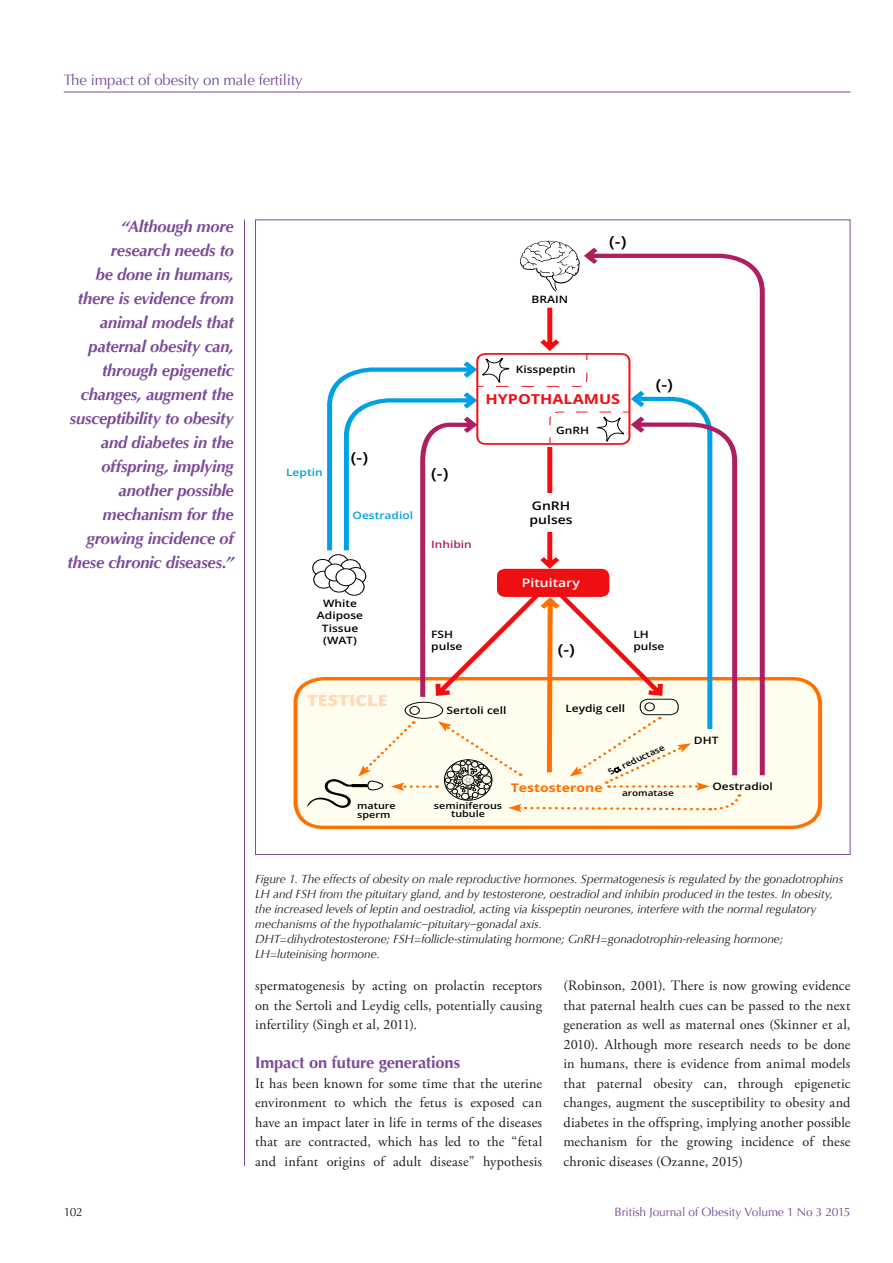
<style>
.page{position:relative;width:893px;height:1263px;background:#fff}
.page>*{position:absolute;margin:0;border:0;box-sizing:border-box;transform-origin:0 0}
.t1{font:italic 700 16.5px/24px "Optima";letter-spacing:-.015em;color:#7c4b98;text-align:right}
.t2{font:700 16.5px "Optima";letter-spacing:-.01em;color:#7c4b98}
.t3{font:800 15.45px "Open Sans";color:#ffd9b8;scale:1.17 1}
.t4{font:600 15.3px "Open Sans";color:#000;scale:1.17 1}
.t5{font:15px "Optima";letter-spacing:-.01em;color:#7c4b98}
.t6{font:14.25px/19.5px "Adobe Garamond Pro";letter-spacing:.01em;color:#1d1d1b;text-align:justify}
.t7{font:700 13.8px "Open Sans";color:#ef0f13;scale:1.17 1}
.t8{font:italic 12px/15px "Optima";letter-spacing:-.01em;color:#1d1d1b}
.t9{font:12px "Optima";letter-spacing:-.01em;color:#7c4b98}
.t10{font:700 12px "Open Sans";color:#ff7000;scale:1.17 1}
.t11{font:600 12px/14.2px "Open Sans";color:#000;scale:1.17 1}
.t12{font:600 12px "Open Sans";color:#fff;scale:1.17 1}
.t13{font:12px "Optima";color:#1d1d1b}
.t14{font:600 10.2px/12.3px "Open Sans";color:#000;scale:1.17 1}
.t15{font:600 10.2px "Open Sans";color:#00a0e7;scale:1.17 1}
.t16{font:600 10.2px "Open Sans";color:#ae1e61;scale:1.17 1}
.t17{font:600 9.15px/9.1px "Open Sans";color:#000;scale:1.17 1}
.t18{font:600 8.85px "Open Sans";color:#000;scale:1.1 1}
.t19{font:600 8.55px "Open Sans";color:#000;scale:1.17 1}
</style>
<div class="page">
<hr style="left:64px;top:92px;width:786px;height:1px;background:#7c4b98">
<hr style="left:244px;top:219px;width:1px;height:947px;background:#7c4b98">
<svg style="left:293px;top:677px;width:530px;height:153px"></svg>
<svg style="left:584px;top:247px;width:183px;height:532px"></svg>
<svg style="left:520px;top:241px;width:60px;height:51px"></svg>
<svg style="left:307px;top:303px;width:434px;height:509px"></svg>
<p class="t5" style="left:64px;top:71px;width:240px">The impact of obesity on male fertility</p>
<p class="t1" style="left:67px;top:214px;width:168px">“Although more research needs to<br>be done in humans, there is evidence from animal models that paternal obesity can, through epigenetic changes, augment the susceptibility to obesity and diabetes in the offspring, implying another possible mechanism for the growing incidence of these chronic diseases.”</p>
<p class="t14" style="left:532px;top:293px;width:33px">BRAIN</p>
<p class="t4" style="left:609px;top:231px;width:16px">(-)</p>
<p class="t15" style="left:286px;top:465px;width:33px">Leptin</p>
<p class="t4" style="left:351px;top:447px;width:16px">(-)</p>
<p class="t15" style="left:353px;top:509px;width:53px">Oestradiol</p>
<p class="t14" style="left:317px;top:597px;width:41px;text-align:center">White<br>Adipose<br>Tissue (WAT)</p>
<p class="t3" style="left:307px;top:688px;width:70px">TESTICLE</p>
<p class="t17" style="left:357px;top:800px;width:34px">mature sperm</p>
<p class="t4" style="left:431px;top:463px;width:16px">(-)</p>
<p class="t16" style="left:431px;top:537px;width:36px">Inhibin</p>
<p class="t14" style="left:516px;top:363px;width:53px">Kisspeptin</p>
<p class="t7" style="left:485px;top:389px;width:117px">HYPOTHALAMUS</p>
<p class="t14" style="left:556px;top:424px;width:30px">GnRH</p>
<p class="t11" style="left:529px;top:498px;width:38px">GnRH pulses</p>
<p class="t12" style="left:522px;top:575px;width:51px">Pituitary</p>
<p class="t4" style="left:656px;top:374px;width:16px">(-)</p>
<p class="t14" style="left:431px;top:628px;width:28px">FSH pulse</p>
<p class="t14" style="left:633px;top:627px;width:28px">LH pulse</p>
<p class="t4" style="left:558px;top:638px;width:16px">(-)</p>
<p class="t14" style="left:446px;top:704px;width:53px">Sertoli cell</p>
<p class="t14" style="left:565px;top:701px;width:53px">Leydig cell</p>
<p class="t18" style="left:606px;top:767px;width:57px;rotate:-25deg">5 reductase</p>
<p class="t17" style="left:434px;top:801px;width:60px;line-height:8.6px;text-align:center">seminiferous tubule</p>
<p class="t10" style="left:511px;top:779px;width:80px">Testosterone</p>
<p class="t19" style="left:622px;top:787px;width:46px">aromatase</p>
<p class="t14" style="left:694px;top:734px;width:23px">DHT</p>
<p class="t14" style="left:712px;top:780px;width:53px">Oestradiol</p>
<p class="t8" style="left:255px;top:871px;width:590px">Figure 1. The effects of obesity on male reproductive hormones. Spermatogenesis is regulated by the gonadotrophins LH and FSH from the pituitary gland, and by testosterone, oestradiol and inhibin produced in the testes. In obesity, the increased levels of leptin and oestradiol, acting via kisspeptin neurones, interfere with the normal regulatory mechanisms of the hypothalamic–pituitary–gonadal axis.<br>DHT=dihydrotestosterone; FSH=follicle-stimulating hormone; GnRH=gonadotrophin-releasing hormone; LH=luteinising hormone.</p>
<p class="t6" style="left:255px;top:976px;width:289px">spermatogenesis by acting on prolactin receptors on the Sertoli and Leydig cells, potentially causing infertility (Singh et al, 2011).</p>
<p class="t2" style="left:255px;top:1053px;width:206px">Impact on future generations</p>
<p class="t6" style="left:255px;top:1074px;width:289px">It has been known for some time that the uterine environment to which the fetus is exposed can have an impact later in life in terms of the diseases that are contracted, which has led to the “fetal and infant origins of adult disease” hypothesis</p>
<p class="t6" style="left:563px;top:976px;width:289px">(Robinson, 2001). There is now growing evidence that paternal health cues can be passed to the next generation as well as maternal ones (Skinner et al, 2010). Although more research needs to be done in humans, there is evidence from animal models that paternal obesity can, through epigenetic changes, augment the susceptibility to obesity and diabetes in the offspring, implying another possible mechanism for the growing incidence of these chronic diseases (Ozanne, 2015)</p>
<p class="t13" style="left:64px;top:1205px;width:21px">102</p>
<p class="t9" style="left:614px;top:1205px;width:237px">British Journal of Obesity Volume 1 No 3 2015</p>
</div>
